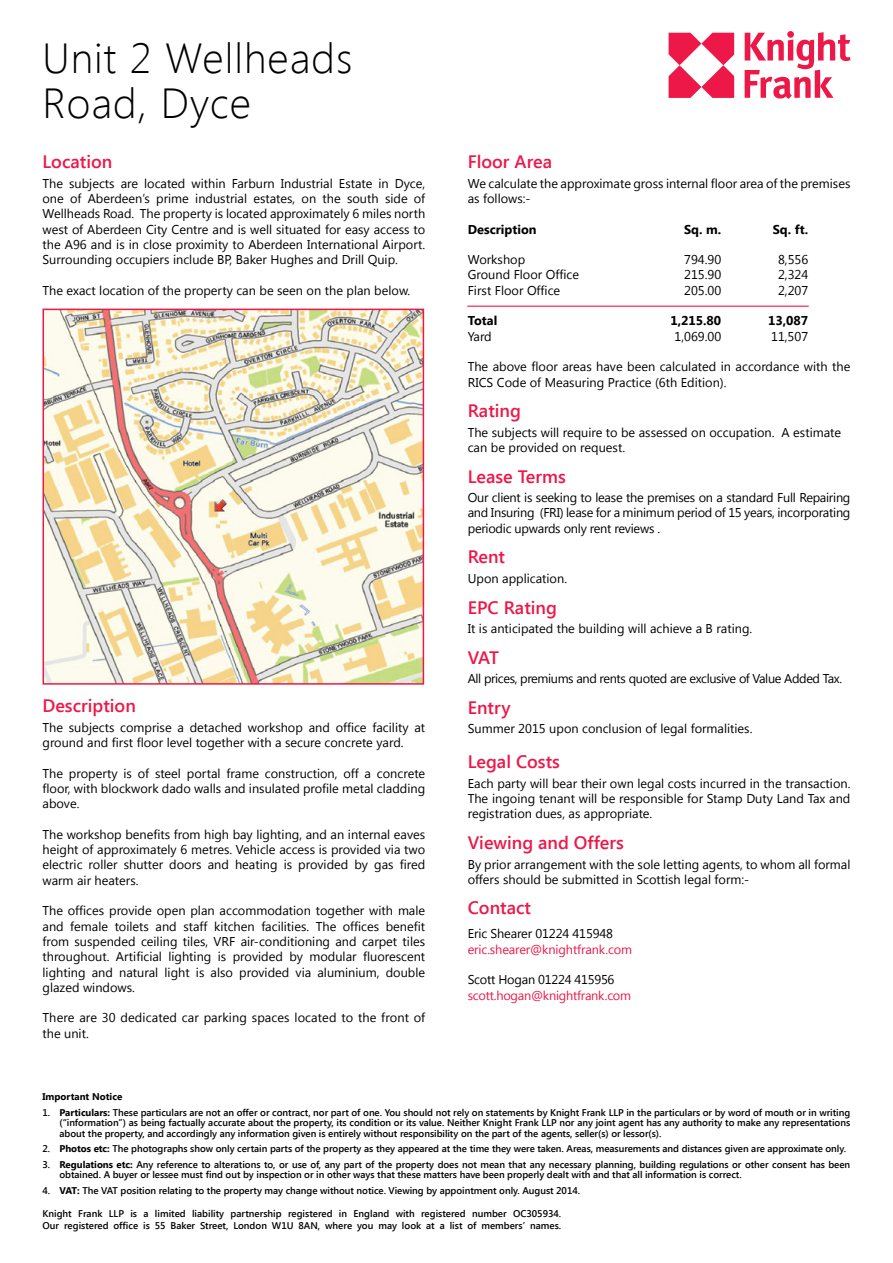
<style>
.page{position:relative;width:893px;height:1263px;background:#fff}
.page>*{position:absolute;margin:0;border:0;box-sizing:border-box;transform-origin:0 0}
.t1{font:300 42px/45px "Segoe UI";letter-spacing:.025em;color:#000}
.t2{font:600 18px "Segoe UI";color:#ed1848}
.t3{font:12.75px/15.3px "Segoe UI";color:#000;text-align:justify}
.t4{font:12.75px "Segoe UI";letter-spacing:-.03em;color:#000}
.t5{font:12.75px "Segoe UI";letter-spacing:-.02em;color:#ed1848}
.t6{font:700 12.75px "Segoe UI";color:#000}
.t7{font:12.75px "Segoe UI";letter-spacing:-.02em;color:#000}
.t8{font:600 9.75px/10.5px "Segoe UI";letter-spacing:-.005em;color:#000}
.t9{font:700 9.75px "Segoe UI";color:#000}
.s1{font-weight:700}
</style>
<div class="page">
<svg style="left:669px;top:33px;width:65px;height:65px"></svg>
<svg style="left:745px;top:32px;width:105px;height:67px"></svg>
<img style="left:46px;top:312px;width:375px;height:370px">
<div style="left:43px;top:309px;width:381px;height:376px;border:2px solid #ed1848"></div>
<hr style="left:467px;top:306px;width:342px;height:1px;background:#ed1848">
<h1 class="t1" style="left:43px;top:34px;width:311px">Unit 2 Wellheads<br>Road, Dyce</h1>
<h2 class="t2" style="left:43px;top:149px;width:71px">Location</h2>
<p class="t3" style="left:43px;top:175px;width:384px">The subjects are located within Farburn Industrial Estate in Dyce, one of Aberdeen’s prime industrial estates, on the south side of Wellheads Road. The property is located approximately 6 miles north west of Aberdeen City Centre and is well situated for easy access to the A96 and is in close proximity to Aberdeen International Airport.<br>Surrounding occupiers include BP, Baker Hughes and Drill Quip.</p>
<p class="t3" style="left:43px;top:282px;width:369px">The exact location of the property can be seen on the plan below.</p>
<h2 class="t2" style="left:43px;top:693px;width:95px">Description</h2>
<p class="t3" style="left:43px;top:719px;width:384px">The subjects comprise a detached workshop and office facility at ground and first floor level together with a secure concrete yard.</p>
<p class="t3" style="left:43px;top:765px;width:384px">The property is of steel portal frame construction, off a concrete floor, with blockwork dado walls and insulated profile metal cladding above.</p>
<p class="t3" style="left:43px;top:826px;width:384px">The workshop benefits from high bay lighting, and an internal eaves height of approximately 6 metres. Vehicle access is provided via two electric roller shutter doors and heating is provided by gas fired warm air heaters.</p>
<p class="t3" style="left:43px;top:902px;width:384px">The offices provide open plan accommodation together with male and female toilets and staff kitchen facilities. The offices benefit from suspended ceiling tiles, VRF air-conditioning and carpet tiles throughout. Artificial lighting is provided by modular fluorescent lighting and natural light is also provided via aluminium, double glazed windows.</p>
<p class="t3" style="left:43px;top:1010px;width:384px">There are 30 dedicated car parking spaces located to the front of the unit.</p>
<h2 class="t2" style="left:468px;top:149px;width:86px">Floor Area</h2>
<p class="t3" style="left:468px;top:175px;width:384px">We calculate the approximate gross internal floor area of the premises as follows:-</p>
<p class="t6" style="left:468px;top:220px;width:70px">Description</p>
<p class="t6" style="left:684px;top:220px;width:39px">Sq. m.</p>
<p class="t6" style="left:773px;top:220px;width:37px">Sq. ft.</p>
<p class="t3" style="left:468px;top:251px;width:59px">Workshop</p>
<p class="t3" style="left:684px;top:251px;width:39px">794.90</p>
<p class="t3" style="left:778px;top:251px;width:32px">8,556</p>
<p class="t3" style="left:468px;top:267px;width:113px">Ground Floor Office</p>
<p class="t3" style="left:684px;top:267px;width:39px">215.90</p>
<p class="t3" style="left:778px;top:267px;width:32px">2,324</p>
<p class="t3" style="left:468px;top:282px;width:94px">First Floor Office</p>
<p class="t3" style="left:684px;top:282px;width:39px">205.00</p>
<p class="t3" style="left:778px;top:282px;width:32px">2,207</p>
<p class="t6" style="left:468px;top:312px;width:31px">Total</p>
<p class="t6" style="left:670px;top:312px;width:52px">1,215.80</p>
<p class="t6" style="left:768px;top:312px;width:42px">13,087</p>
<p class="t3" style="left:468px;top:328px;width:26px">Yard</p>
<p class="t3" style="left:674px;top:328px;width:48px">1,069.00</p>
<p class="t3" style="left:771px;top:328px;width:39px">11,507</p>
<p class="t3" style="left:468px;top:358px;width:384px">The above floor areas have been calculated in accordance with the<br>RICS Code of Measuring Practice (6th Edition).</p>
<h2 class="t2" style="left:468px;top:398px;width:55px">Rating</h2>
<p class="t3" style="left:468px;top:424px;width:375px">The subjects will require to be assessed on occupation. A estimate can be provided on request.</p>
<h2 class="t2" style="left:468px;top:464px;width:100px">Lease Terms</h2>
<p class="t3" style="left:468px;top:489px;width:384px">Our client is seeking to lease the premises on a standard Full Repairing and Insuring (FRI) lease for a minimum period of 15 years, incorporating periodic upwards only rent reviews .</p>
<h2 class="t2" style="left:468px;top:544px;width:39px">Rent</h2>
<p class="t3" style="left:468px;top:570px;width:101px">Upon application.</p>
<h2 class="t2" style="left:468px;top:594px;width:91px">EPC Rating</h2>
<p class="t3" style="left:468px;top:620px;width:286px">It is anticipated the building will achieve a B rating.</p>
<h2 class="t2" style="left:468px;top:645px;width:33px">VAT</h2>
<p class="t4" style="left:468px;top:670px;width:376px">All prices, premiums and rents quoted are exclusive of Value Added Tax.</p>
<h2 class="t2" style="left:468px;top:695px;width:44px">Entry</h2>
<p class="t3" style="left:468px;top:721px;width:286px">Summer 2015 upon conclusion of legal formalities.</p>
<h2 class="t2" style="left:468px;top:749px;width:94px">Legal Costs</h2>
<p class="t3" style="left:468px;top:775px;width:384px">Each party will bear their own legal costs incurred in the transaction.<br>The ingoing tenant will be responsible for Stamp Duty Land Tax and registration dues, as appropriate.</p>
<h2 class="t2" style="left:468px;top:830px;width:158px">Viewing and Offers</h2>
<p class="t3" style="left:468px;top:856px;width:384px">By prior arrangement with the sole letting agents, to whom all formal offers should be submitted in Scottish legal form:-</p>
<h2 class="t2" style="left:468px;top:895px;width:65px">Contact</h2>
<p class="t3" style="left:468px;top:925px;width:147px">Eric Shearer 01224 415948</p>
<p class="t5" style="left:468px;top:940px;width:166px">eric.shearer@knightfrank.com</p>
<p class="t7" style="left:468px;top:971px;width:148px">Scott Hogan 01224 415956</p>
<p class="t5" style="left:468px;top:986px;width:165px">scott.hogan@knightfrank.com</p>
<p class="t9" style="left:43px;top:1089px;width:81px">Important Notice</p>
<p class="t8" style="left:60px;top:1106px;width:792px;text-align:justify;text-indent:-17px">1. <span class="s1">Particulars:</span> These particulars are not an offer or contract, nor part of one. You should not rely on statements by Knight Frank LLP in the particulars or by word of mouth or in writing (“information”) as being factually accurate about the property, its condition or its value. Neither Knight Frank LLP nor any joint agent has any authority to make any representations about the property, and accordingly any information given is entirely without responsibility on the part of the agents, seller(s) or lessor(s).</p>
<p class="t8" style="left:43px;top:1143px;width:805px">2. <span class="s1">Photos etc:</span> The photographs show only certain parts of the property as they appeared at the time they were taken. Areas, measurements and distances given are approximate only.</p>
<p class="t8" style="left:60px;top:1158px;width:792px;text-indent:-17px">3. <span class="s1">Regulations etc:</span> Any reference to alterations to, or use of, any part of the property does not mean that any necessary planning, building regulations or other consent has been obtained. A buyer or lessee must find out by inspection or in other ways that these matters have been properly dealt with and that all information is correct.</p>
<p class="t8" style="left:43px;top:1185px;width:539px">4. <span class="s1">VAT:</span> The VAT position relating to the property may change without notice. Viewing by appointment only. August 2014.</p>
<p class="t8" style="left:43px;top:1207px;width:520px;line-height:11.7px">Knight Frank LLP is a limited liability partnership registered in England with registered number OC305934.<br>Our registered office is 55 Baker Street, London W1U 8AN, where you may look at a list of members’ names.</p>
</div>
